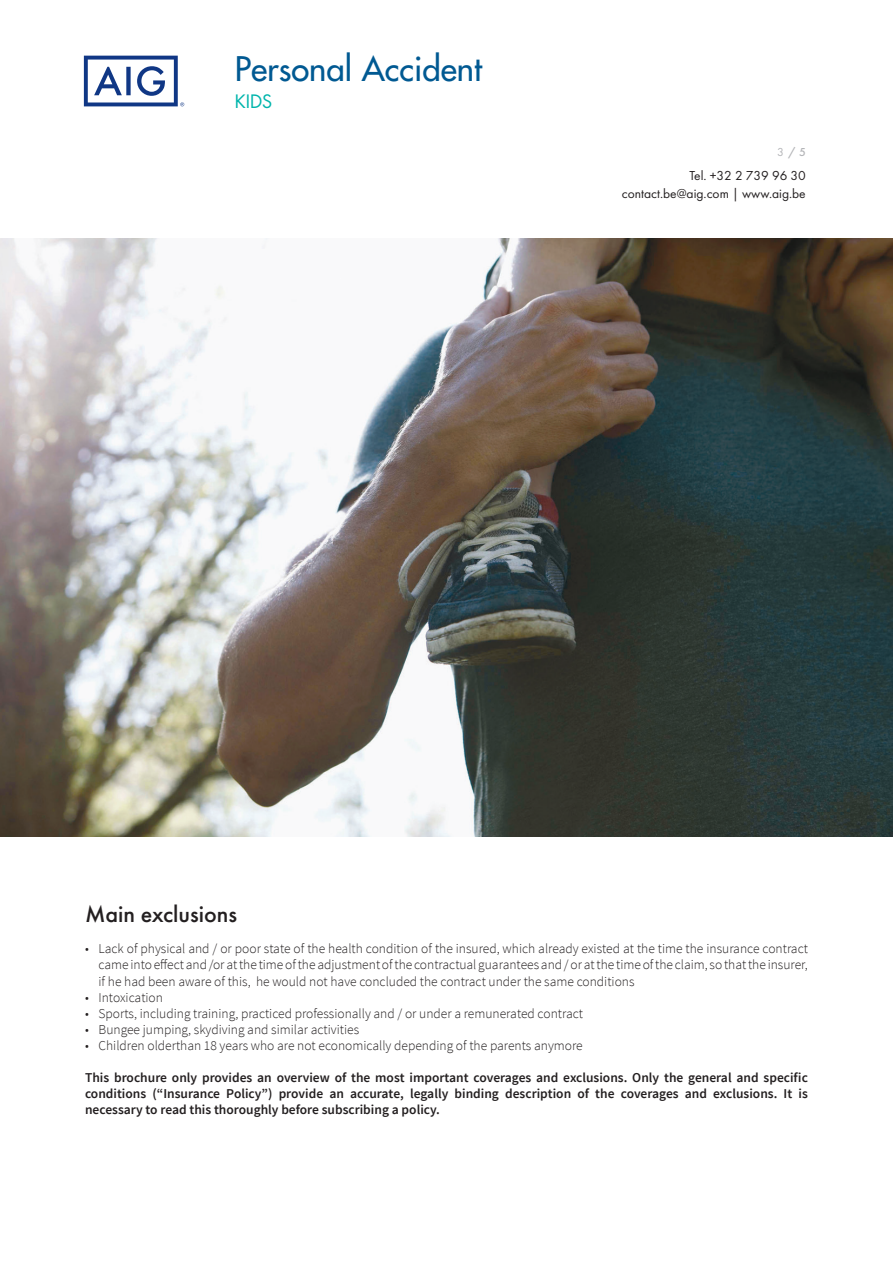
<style>
.page{position:relative;width:893px;height:1263px;background:#fff}
.page>*{position:absolute;margin:0;border:0;box-sizing:border-box;transform-origin:0 0}
.t1{font:33px "Futura";color:#005992}
.t2{font:500 24px "Futura PT";color:#231f20}
.t3{font:18px "Futura";color:#00b5ac}
.t4{font:300 13.5px/16.2px "Source Sans Pro";color:#231f20;text-align:justify}
.t5{font:600 13.5px/16.2px "Source Sans Pro";color:#231f20;text-align:justify}
.t6{font:13.5px/18px "Futura PT";color:#231f20;text-align:right}
.t7{font:500 12px "Futura PT";color:#b4b5b8}
.s1{font-weight:400}
</style>
<div class="page">
<svg style="left:84px;top:56px;width:100px;height:50px"></svg>
<img style="left:0;top:238px;width:893px;height:599px">
<h1 class="t1" style="left:235px;top:48px;width:249px">Personal Accident</h1>
<h3 class="t3" style="left:235px;top:90px;width:39px">KIDS</h3>
<p class="t7" style="left:777px;top:145px;width:30px"><span class="s1">3</span> / 5</p>
<p class="t6" style="left:622px;top:167px;width:185px">Tel. +32 2 739 96 30 contact.be@aig.com | www.aig.be</p>
<p class="t2" style="left:85px;top:899px;width:154px">Main exclusions</p>
<p class="t4" style="left:99px;top:941px;width:711px;text-indent:-14px">• Lack of physical and / or poor state of the health condition of the insured, which already existed at the time the insurance contract came into effect and /or at the time of the adjustment of the contractual guarantees and / or at the time of the claim, so that the insurer, if he had been aware of this, he would not have concluded the contract under the same conditions</p>
<p class="t4" style="left:85px;top:989px;width:80px">• Intoxication</p>
<p class="t4" style="left:85px;top:1005px;width:499px">• Sports, including training, practiced professionally and / or under a remunerated contract</p>
<p class="t4" style="left:85px;top:1022px;width:276px">• Bungee jumping, skydiving and similar activities</p>
<p class="t4" style="left:85px;top:1038px;width:499px">• Children olderthan 18 years who are not economically depending of the parents anymore</p>
<p class="t5" style="left:85px;top:1069px;width:724px">This brochure only provides an overview of the most important coverages and exclusions. Only the general and specific conditions (“Insurance Policy”) provide an accurate, legally binding description of the coverages and exclusions. It is necessary to read this thoroughly before subscribing a policy.</p>
</div>
